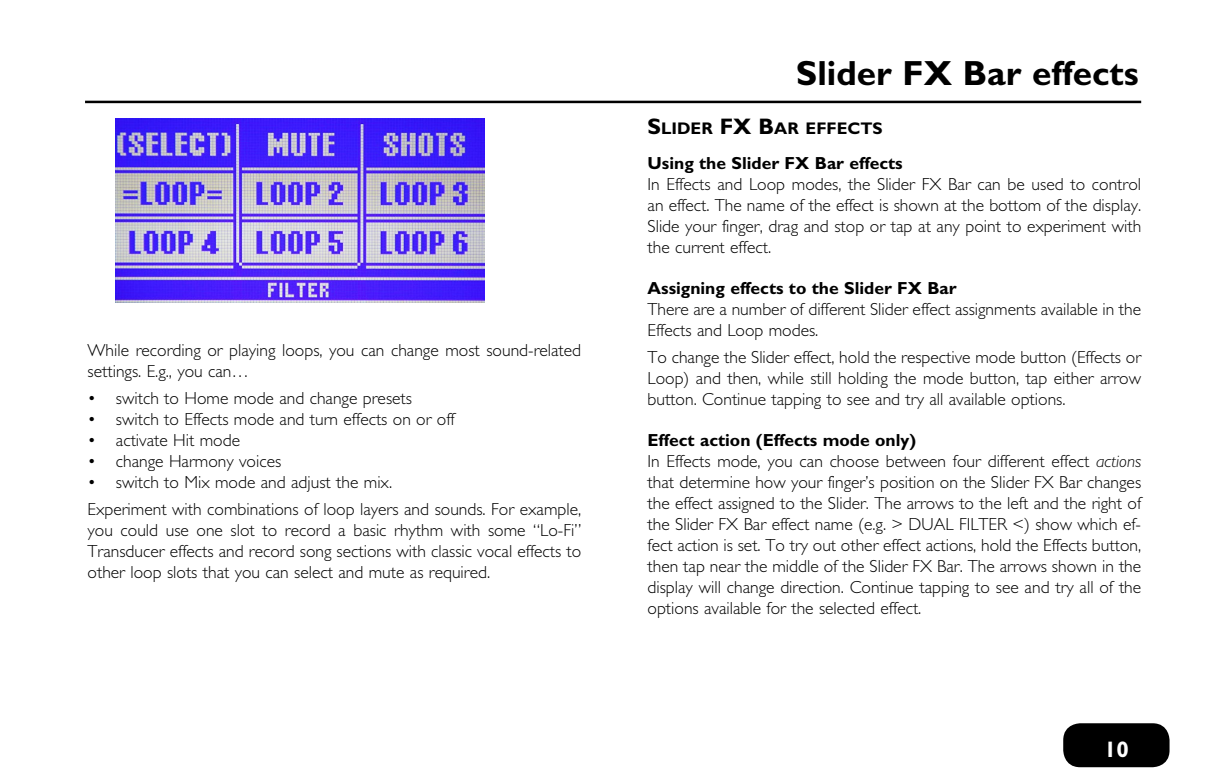
<style>
.page{position:relative;width:1205px;height:780px;background:#fff}
.page>*{position:absolute;margin:0;border:0;box-sizing:border-box;transform-origin:0 0}
.t1{font:700 35px "Gill Sans Std";color:#000}
.t2{font:700 22.5px "Gill Sans Std";color:#fff}
.t3{font:300 17.5px/21px "Gill Sans Std";color:#000}
.t4{font:700 17.5px "Gill Sans Std";color:#000}
.t5{font:700 17px "Gill Sans Std";color:#000}
.s1{font-size:22.5px}
.s2{font-weight:700}
.s3{font-style:italic}
</style>
<div class="page">
<div style="left:1063px;top:723px;width:106px;height:44px;background:#000;border-radius:17px"></div>
<hr style="left:85px;top:101px;width:1056px;height:2px;background:#000">
<img style="left:116px;top:118px;width:368px;height:185px">
<p class="t3" style="left:88px;top:340px;width:495px">While recording or playing loops, you can change most sound-related settings. E.g., you can…</p>
<p class="t3" style="left:88px;top:387px;width:326px">• switch to Home mode and change presets</p>
<p class="t3" style="left:88px;top:408px;width:369px">• switch to Effects mode and turn effects on or off</p>
<p class="t3" style="left:88px;top:429px;width:154px">• activate Hit mode</p>
<p class="t3" style="left:88px;top:450px;width:195px">• change Harmony voices</p>
<p class="t3" style="left:88px;top:469px;width:495px;line-height:26.8px">• switch to Mix mode and adjust the mix.<br>Experiment with combinations of loop layers and sounds. For example,</p>
<p class="t3" style="left:88px;top:519px;width:495px;text-align:justify">you could use one slot to record a basic rhythm with some “Lo-Fi” Transducer effects and record song sections with classic vocal effects to other loop slots that you can select and mute as required.</p>
<h1 class="t1" style="left:796px;top:53px;width:344px">Slider FX Bar effects</h1>
<p class="t5" style="left:647px;top:118px;width:237px"><span class="s1">S</span>LIDER <span class="s1">FX B</span>AR EFFECTS</p>
<p class="t4" style="left:647px;top:153px;width:257px">Using the Slider FX Bar effects</p>
<p class="t3" style="left:647px;top:174px;width:495px;text-align:justify">In Effects and Loop modes, the Slider FX Bar can be used to control an effect. The name of the effect is shown at the bottom of the display.<br>Slide your finger, drag and stop or tap at any point to experiment with the current effect.</p>
<p class="t4" style="left:647px;top:277px;width:311px">Assigning effects to the Slider FX Bar</p>
<p class="t3" style="left:647px;top:299px;width:495px">There are a number of different Slider effect assignments available in the<br>Effects and Loop modes.</p>
<p class="t3" style="left:647px;top:346px;width:495px;text-align:justify">To change the Slider effect, hold the respective mode button (Effects or Loop) and then, while still holding the mode button, tap either arrow button. Continue tapping to see and try all available options.</p>
<p class="t3" style="left:647px;top:429px;width:495px"><span class="s2">Effect action (Effects mode only)<br></span>In Effects mode, you can choose between four different effect <span class="s3">actions </span>that determine how your finger’s position on the Slider FX Bar changes the effect assigned to the Slider. The arrows to the left and the right of the Slider FX Bar effect name (e.g. &gt; DUAL FILTER &lt;) show which ef&shy;fect action is set. To try out other effect actions, hold the Effects button, then tap near the middle of the Slider FX Bar. The arrows shown in the display will change direction. Continue tapping to see and try all of the options available for the selected effect.</p>
<p class="t2" style="left:1104px;top:736px;width:26px">10</p>
</div>
